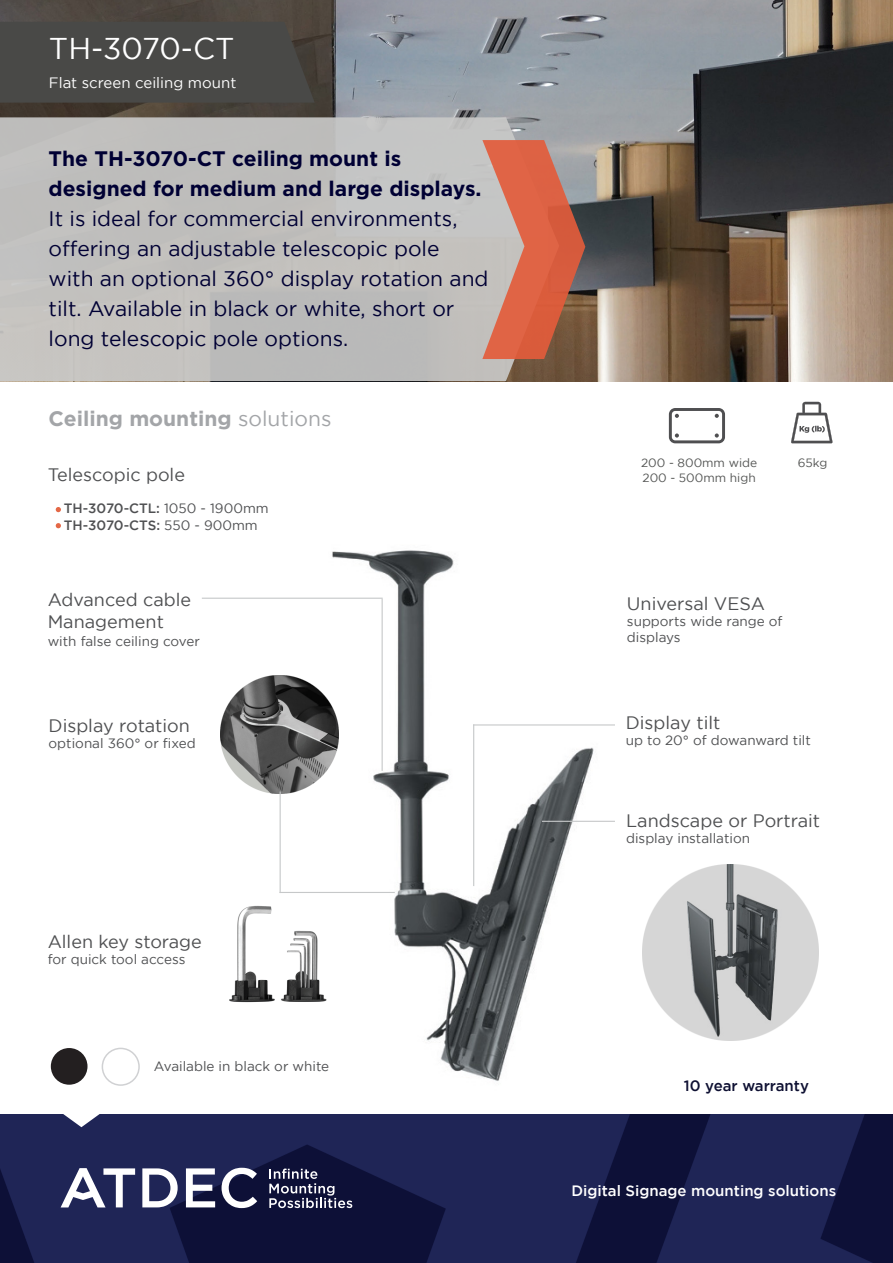
<style>
.page{position:relative;width:893px;height:1263px;background:#fff}
.page>*{position:absolute;margin:0;border:0;box-sizing:border-box;transform-origin:0 0}
.t1{font:30px "Gotham";color:#fff}
.t2{font:21px/30px "Gotham";color:#000034}
.t3{font:700 21px "Gotham";color:#000034}
.t4{font:700 21px "Gotham";color:#a3a5a8}
.t5{font:18px "Gotham";color:#4f5052}
.t6{font:500 15px "Gotham";color:#fff}
.t7{font:15px "Gotham";color:#fff}
.t8{font:500 15px "Gotham";color:#0e1032}
.t9{font:13.5px "Gotham";color:#4f5052}
.t10{font:500 13.5px "Gotham";color:#4f5052}
.t11{font:12px "Gotham";color:#545554}
.s1{font-weight:400}
</style>
<div class="page">
<img style="left:0;top:0;width:893px;height:381px">
<img style="left:328px;top:550px;width:287px;height:531px">
<svg style="left:0;top:117px;width:559px;height:264px;background:#bfbebc"></svg>
<div style="left:0;top:22px;width:315px;height:81px;background:#494947"></div>
<img style="left:0;top:1114px;width:893px;height:149px">
<svg style="left:269px;top:1168px;width:83px;height:40px;background:#424563"></svg>
<svg style="left:61px;top:1168px;width:74px;height:39px"></svg>
<svg style="left:142px;top:1168px;width:36px;height:39px"></svg>
<svg style="left:186px;top:1168px;width:29px;height:39px"></svg>
<svg style="left:222px;top:1168px;width:35px;height:40px"></svg>
<svg style="left:44px;top:1114px;width:75px;height:13px"></svg>
<svg style="left:482px;top:140px;width:103px;height:219px;background:#c57964"></svg>
<hr style="left:279px;top:892px;width:116px;height:1px;background:#c6c8c9">
<svg style="left:669px;top:408px;width:56px;height:35px"></svg>
<svg style="left:791px;top:402px;width:41px;height:41px"></svg>
<img style="left:221px;top:676px;width:117px;height:117px">
<hr style="left:473px;top:724px;width:1px;height:162px;background:#c6c8c9">
<img style="left:229px;top:903px;width:107px;height:102px">
<hr style="left:202px;top:598px;width:181px;height:1px;background:#c6c8c9">
<hr style="left:473px;top:724px;width:142px;height:1px;background:#c6c8c9">
<svg style="left:56px;top:507px;width:5px;height:5px"></svg>
<svg style="left:56px;top:523px;width:5px;height:5px"></svg>
<hr style="left:542px;top:821px;width:73px;height:1px;background:#c6c8c9">
<img style="left:643px;top:865px;width:175px;height:176px">
<div style="left:51px;top:1048px;width:37px;height:37px;background:#231f20;border-radius:50%"></div>
<div style="left:102px;top:1048px;width:38px;height:38px;border:2px solid #d0d1d3;border-radius:50%"></div>
<hr style="left:280px;top:791px;width:1px;height:102px;background:#c6c8c9">
<hr style="left:382px;top:599px;width:1px;height:172px;background:#c6c8c9">
<p class="t1" style="left:49px;top:31px;width:187px">TH-3070-CT</p>
<p class="t7" style="left:49px;top:74px;width:189px">Flat screen ceiling mount</p>
<p class="t3" style="left:49px;top:147px;width:354px">The TH-3070-CT ceiling mount is</p>
<p class="t3" style="left:49px;top:177px;width:435px">designed for medium and large displays.</p>
<p class="t2" style="left:49px;top:203px;width:441px">It is ideal for commercial environments, offering an adjustable telescopic pole with an optional 360° display rotation and tilt. Available in black or white, short or</p>
<p class="t2" style="left:49px;top:323px;width:301px">long telescopic pole options.</p>
<p class="t4" style="left:49px;top:407px;width:284px">Ceiling mounting <span class="s1">solutions</span></p>
<p class="t5" style="left:48px;top:465px;width:139px">Telescopic pole</p>
<p class="t10" style="left:64px;top:501px;width:206px">TH-3070-CTL: <span class="s1">1050 - 1900mm</span></p>
<p class="t10" style="left:64px;top:517px;width:195px">TH-3070-CTS: <span class="s1">550 - 900mm</span></p>
<p class="t5" style="left:48px;top:590px;width:145px">Advanced cable</p>
<p class="t5" style="left:48px;top:611px;width:118px">Management</p>
<p class="t9" style="left:48px;top:634px;width:154px">with false ceiling cover</p>
<p class="t5" style="left:49px;top:716px;width:143px">Display rotation</p>
<p class="t9" style="left:49px;top:736px;width:149px">optional 360° or fixed</p>
<p class="t5" style="left:48px;top:932px;width:156px">Allen key storage</p>
<p class="t9" style="left:48px;top:952px;width:139px">for quick tool access</p>
<p class="t9" style="left:154px;top:1059px;width:177px">Available in black or white</p>
<p class="t11" style="left:641px;top:456px;width:118px">200 - 800mm wide</p>
<p class="t11" style="left:642px;top:471px;width:115px">200 - 500mm high</p>
<p class="t11" style="left:798px;top:456px;width:31px">65kg</p>
<p class="t5" style="left:627px;top:593px;width:140px">Universal VESA</p>
<p class="t9" style="left:627px;top:614px;width:157px">supports wide range of</p>
<p class="t9" style="left:627px;top:630px;width:55px">displays</p>
<p class="t5" style="left:626px;top:712px;width:96px">Display tilt</p>
<p class="t9" style="left:626px;top:733px;width:187px">up to 20° of dowanward tilt</p>
<p class="t5" style="left:626px;top:811px;width:195px">Landscape or Portrait</p>
<p class="t9" style="left:626px;top:831px;width:125px">display installation</p>
<p class="t8" style="left:684px;top:1077px;width:126px">10 year warranty</p>
<p class="t6" style="left:571px;top:1182px;width:266px">Digital Signage mounting solutions</p>
</div>
